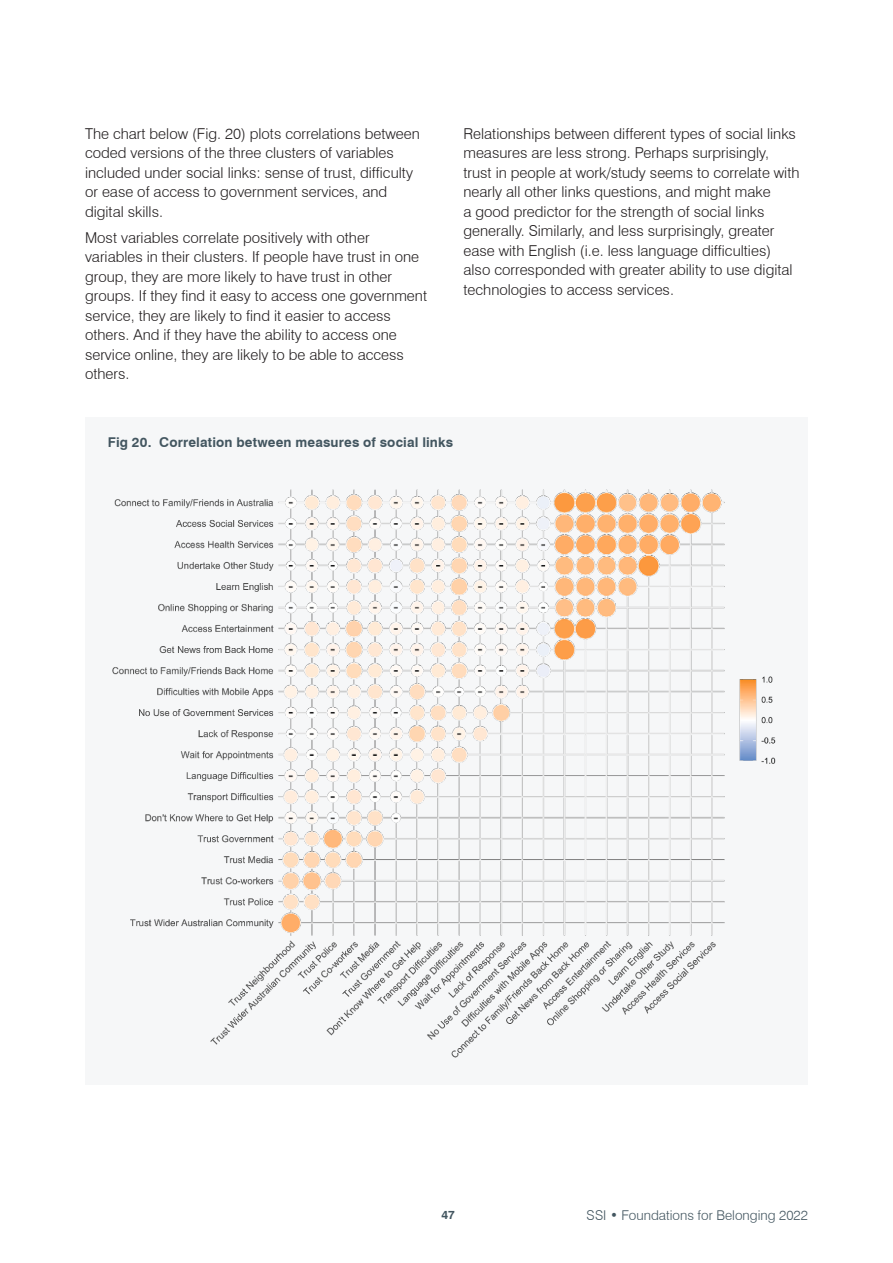
<style>
.page{position:relative;width:893px;height:1263px;background:#fff}
.page>*{position:absolute;margin:0;border:0;box-sizing:border-box;transform-origin:0 0}
.Body-1{font:300 15px/19.5px "Swiss 721 BT";color:#231f20}
.figure_H{font:700 13.5px "Swiss 721 BT";letter-spacing:.01em;color:#435660}
.t1{font:300 13.5px "Swiss 721 BT";color:#435660}
.t2{font:700 12px "Swiss 721 BT";color:#435660}
</style>
<div class="page">
<div style="left:85px;top:417px;width:722px;height:667px;background:#f6f7f8"></div>
<img style="left:112px;top:489px;width:664px;height:569px">
<p class="Body-1" style="left:85px;top:124px;width:336px">The chart below (Fig. 20) plots correlations between coded versions of the three clusters of variables included under social links: sense of trust, difficulty or ease of access to government services, and digital skills.</p>
<p class="Body-1" style="left:85px;top:228px;width:344px">Most variables correlate positively with other variables in their clusters. If people have trust in one group, they are more likely to have trust in other groups. If they find it easy to access one government service, they are likely to find it easier to access others. And if they have the ability to access one service online, they are likely to be able to access others.</p>
<p class="Body-1" style="left:463px;top:124px;width:338px">Relationships between different types of social links measures are less strong. Perhaps surprisingly, trust in people at work/study seems to correlate with nearly all other links questions, and might make<br>a good predictor for the strength of social links generally. Similarly, and less surprisingly, greater ease with English (i.e. less language difficulties) also corresponded with greater ability to use digital technologies to access services.</p>
<p class="figure_H" style="left:108px;top:434px;width:347px">Fig 20. Correlation between measures of social links</p>
<p class="t2" style="left:441px;top:1207px;width:15px">47</p>
<p class="t1" style="left:587px;top:1207px;width:223px">SSI • Foundations for Belonging 2022</p>
</div>
